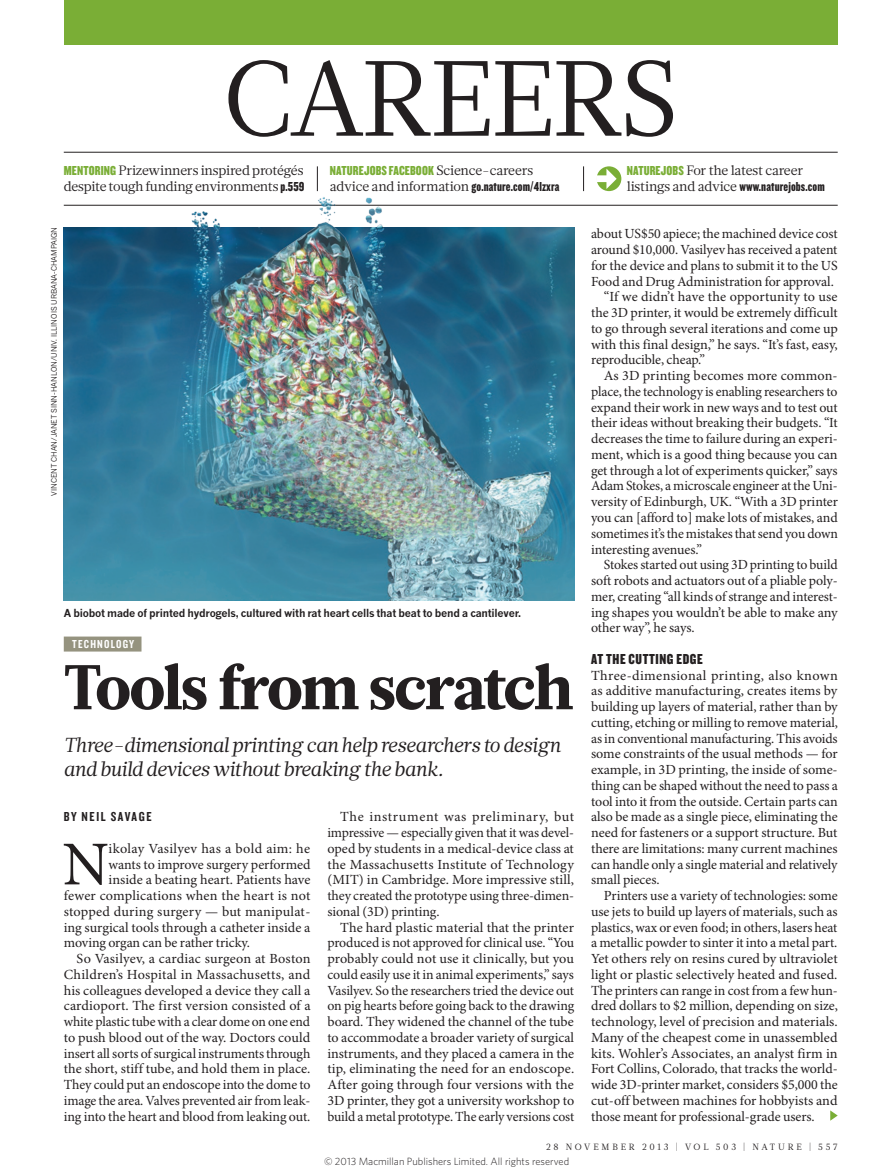
<style>
.page{position:relative;width:893px;height:1174px;background:#fff}
.page>*{position:absolute;margin:0;border:0;box-sizing:border-box;transform-origin:0 0}
.SECTION_HEADING{font:106.5px "Glosa Math";letter-spacing:-.025em;color:#231f20}
.HEAD_42{font:900 63px "Glosa Math";letter-spacing:-.03em;color:#231f20}
.BODY_DROP_CAP{font:62.4px "Minion Pro";color:#231f20}
.INTRO{font:italic 20.25px/23.7px "Glosa Math";color:#231f20}
.CROSSHEAD{font:15px "Knockout 69 Full Liteweight";letter-spacing:.04em;color:#231f20}
.BODY_INDENT{font:13.95px/15.8px "Minion Pro";letter-spacing:-.01em;color:#231f20;text-align:justify}
.BODY_1ST_PARA{font:13.95px/15.8px "Minion Pro";letter-spacing:-.01em;color:#231f20;text-align:justify}
.BODY_DROP_CAP-2{font:13.95px "Minion Pro";letter-spacing:.005em;color:#231f20}
.MINI_TOC_TEXT{font:13.5px/15.8px "Glosa Math";letter-spacing:-.02em;color:#231f20}
.AUTHOR_BYLINE{font:13.5px "Knockout 49 Liteweight";letter-spacing:.115em;color:#231f20}
.SUBJECT_STRAP{font:12px "Knockout 49 Liteweight";letter-spacing:.1em;color:#fff}
.PIC_CAPTION{font:700 10.8px "News Gothic MTOT";letter-spacing:-.02em;color:#231f20}
.t1{font:300 10.5px "Whitney";color:#231f20}
.t2{font:9px "Glosa Math";letter-spacing:.3em;color:#231f20}
.PIC_CREDIT{font:7.5px "News Gothic MTOT";color:#231f20}
.s1{font-family:"Knockout 69 Full Liteweight";color:#7aae36}
.s2{font-family:"Knockout 69 Full Liteweight"}
</style>
<div class="page">
<div style="left:597px;top:166px;width:24px;height:25px;background:#7aae36;border-radius:50%"></div>
<div style="left:596px;top:175px;width:12px;height:7px;background:#fff"></div>
<svg style="left:606px;top:169px;width:11px;height:20px"></svg>
<svg style="left:830px;top:1110px;width:8px;height:10px"></svg>
<div style="left:64px;top:636px;width:77px;height:15px;background:#95937f"></div>
<img style="left:64px;top:227px;width:510px;height:374px">
<img style="left:191px;top:211px;width:17px;height:18px">
<img style="left:202px;top:217px;width:26px;height:22px">
<hr style="left:64px;top:205px;width:774px;height:1px;background:#231f20">
<div style="left:64px;top:0;width:774px;height:45px;background:#7aae36"></div>
<hr style="left:64px;top:152px;width:774px;height:1px;background:#231f20">
<svg style="left:317px;top:166px;width:1px;height:25px"></svg>
<svg style="left:583px;top:166px;width:1px;height:25px"></svg>
<img style="left:228px;top:197px;width:158px;height:79px">
<p class="SECTION_HEADING" style="left:223px;top:29px;width:457px">CAREERS</p>
<p class="MINI_TOC_TEXT" style="left:64px;top:163px;width:242px"><span class="s1">MENTORING</span> Prizewinners inspired protégés despite tough funding environments <span class="s2">p.559</span></p>
<p class="PIC_CREDIT" style="left:50px;top:495px;width:270px;rotate:-90deg">VINCENT CHAN/JANET SINN-HANLON/UNIV. ILLINOIS URBANA-CHAMPAIGN</p>
<p class="MINI_TOC_TEXT" style="left:330px;top:163px;width:231px"><span class="s1">NATUREJOBS FACEBOOK</span> Science-careers advice and information <span class="s2">go.nature.com/4lzxra</span></p>
<p class="PIC_CAPTION" style="left:64px;top:606px;width:459px">A biobot made of printed hydrogels, cultured with rat heart cells that beat to bend a cantilever.</p>
<p class="SUBJECT_STRAP" style="left:72px;top:636px;width:63px">TECHNOLOGY</p>
<p class="HEAD_42" style="left:64px;top:646px;width:510px">Tools from scratch</p>
<p class="INTRO" style="left:64px;top:733px;width:498px">Three-dimensional printing can help researchers to design and build devices without breaking the bank.</p>
<p class="AUTHOR_BYLINE" style="left:64px;top:808px;width:89px">BY NEIL SAVAGE</p>
<p class="BODY_DROP_CAP" style="left:63px;top:827px;width:48px">N</p>
<p class="BODY_DROP_CAP-2" style="left:109px;top:840px;width:203px">ikolay Vasilyev has a bold aim: he</p>
<p class="BODY_DROP_CAP-2" style="left:109px;top:855px;width:203px">wants to improve surgery performed</p>
<p class="BODY_DROP_CAP-2" style="left:109px;top:871px;width:203px">inside a beating heart. Patients have</p>
<p class="BODY_DROP_CAP-2" style="left:64px;top:887px;width:248px">fewer complications when the heart is not</p>
<p class="BODY_DROP_CAP-2" style="left:64px;top:903px;width:248px">stopped during surgery — but manipulat-</p>
<p class="BODY_DROP_CAP-2" style="left:64px;top:918px;width:248px">ing surgical tools through a catheter inside a</p>
<p class="BODY_DROP_CAP-2" style="left:64px;top:934px;width:188px">moving organ can be rather tricky.</p>
<p class="BODY_INDENT" style="left:64px;top:951px;width:248px;text-indent:13px">So Vasilyev, a cardiac surgeon at Boston Children’s Hospital in Massachusetts, and his colleagues developed a device they call a cardioport. The first version consisted of a white plastic tube with a clear dome on one end to push blood out of the way. Doctors could insert all sorts of surgical instruments through the short, stiff tube, and hold them in place.<br>They could put an endoscope into the dome to image the area. Valves prevented air from leak&shy;ing into the heart and blood from leaking out.</p>
<p class="BODY_INDENT" style="left:327px;top:809px;width:248px;text-indent:13px">The instrument was preliminary, but impressive — especially given that it was devel&shy;oped by students in a medical-device class at the Massachusetts Institute of Technology (MIT) in Cambridge. More impressive still, they created the prototype using three-dimen&shy;sional (3D) printing.</p>
<p class="BODY_INDENT" style="left:327px;top:920px;width:248px;text-indent:13px">The hard plastic material that the printer produced is not approved for clinical use. “You probably could not use it clinically, but you could easily use it in animal experiments,” says Vasilyev. So the researchers tried the device out on pig hearts before going back to the drawing board. They widened the channel of the tube to accommodate a broader variety of surgical instruments, and they placed a camera in the tip, eliminating the need for an endoscope.<br>After going through four versions with the 3D printer, they got a university workshop to build a metal prototype. The early versions cost</p>
<p class="MINI_TOC_TEXT" style="left:627px;top:163px;width:199px"><span class="s1">NATUREJOBS</span> For the latest career listings and advice <span class="s2">www.naturejobs.com</span></p>
<p class="BODY_INDENT" style="left:591px;top:227px;width:248px">about US$50 apiece; the machined device cost around $10,000. Vasilyev has received a patent for the device and plans to submit it to the US Food and Drug Administration for approval.</p>
<p class="BODY_INDENT" style="left:591px;top:290px;width:248px;text-indent:13px">“If we didn’t have the opportunity to use the 3D printer, it would be extremely difficult to go through several iterations and come up with this final design,” he says. “It’s fast, easy, reproducible, cheap.”</p>
<p class="BODY_INDENT" style="left:591px;top:368px;width:248px;text-indent:13px">As 3D printing becomes more common&shy;place, the technology is enabling researchers to expand their work in new ways and to test out their ideas without breaking their budgets. “It decreases the time to failure during an experi&shy;ment, which is a good thing because you can get through a lot of experiments quicker,” says Adam Stokes, a microscale engineer at the Uni&shy;versity of Edinburgh, UK. “With a 3D printer you can [afford to] make lots of mistakes, and sometimes it’s the mistakes that send you down interesting avenues.”</p>
<p class="BODY_INDENT" style="left:591px;top:557px;width:248px;text-indent:13px">Stokes started out using 3D printing to build soft robots and actuators out of a pliable poly&shy;mer, creating “all kinds of strange and interest&shy;ing shapes you wouldn’t be able to make any other way”, he says.</p>
<p class="CROSSHEAD" style="left:591px;top:649px;width:113px">AT THE CUTTING EDGE</p>
<p class="BODY_1ST_PARA" style="left:591px;top:668px;width:248px">Three-dimensional printing, also known as additive manufacturing, creates items by building up layers of material, rather than by cutting, etching or milling to remove material, as in conventional manufacturing. This avoids some constraints of the usual methods — for example, in 3D printing, the inside of some&shy;thing can be shaped without the need to pass a tool into it from the outside. Certain parts can also be made as a single piece, eliminating the need for fasteners or a support structure. But there are limitations: many current machines can handle only a single material and relatively small pieces.</p>
<p class="BODY_INDENT" style="left:591px;top:888px;width:248px;text-indent:13px">Printers use a variety of technologies: some use jets to build up layers of materials, such as plastics, wax or even food; in others, lasers heat a metallic powder to sinter it into a metal part.<br>Yet others rely on resins cured by ultraviolet light or plastic selectively heated and fused.<br>The printers can range in cost from a few hun&shy;dred dollars to $2 million, depending on size, technology, level of precision and materials.<br>Many of the cheapest come in unassembled kits. Wohler’s Associates, an analyst firm in Fort Collins, Colorado, that tracks the world&shy;wide 3D-printer market, considers $5,000 the cut-off between machines for hobbyists and those meant for professional-grade users.</p>
<p class="t2" style="left:546px;top:1141px;width:293px">28 NOVEMBER 2013 | VOL 503 | NATURE | 557</p>
<p class="t1" style="left:324px;top:1154px;width:247px">© 2013 Macmillan Publishers Limited. All rights reserved</p>
</div>
